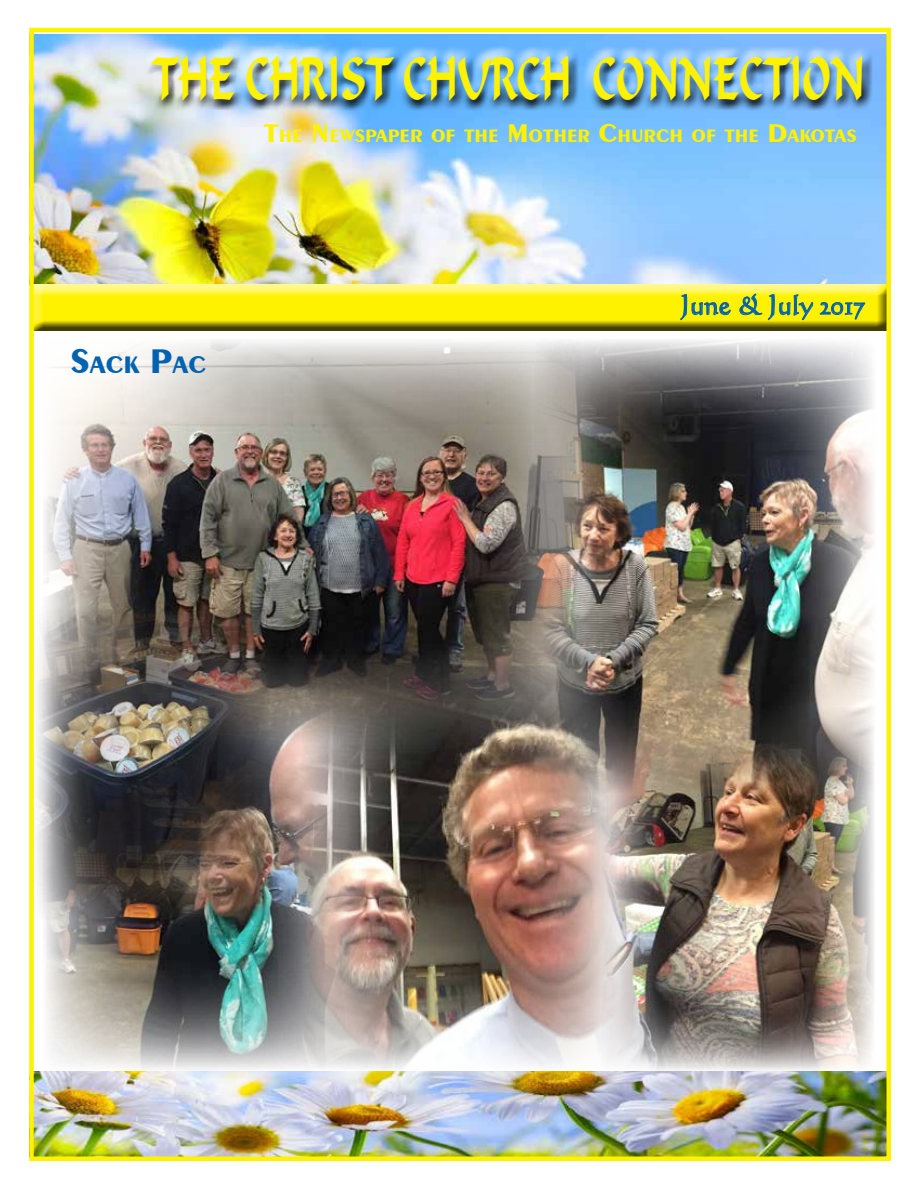
<style>
.page{position:relative;width:918px;height:1188px;background:#fff}
.page>*{position:absolute;margin:0;border:0;box-sizing:border-box;transform-origin:0 0}
.t1{font:58.5px "Formal Script 421 BT";color:#fff200;scale:.67 1}
.t2{font:27px "Calligraphic 421 BT Roman B";color:#0062b1}
.t3{font:700 25.2px "Exotic 350 BT";color:#0062b1}
.t4{font:700 18.9px "Exotic 350 BT";color:#fff200}
.s1{font-size:27px}
.s2{font-size:36px}
</style>
<div class="page">
<img style="left:34px;top:34px;width:852px;height:250px">
<div style="left:141px;top:45px;width:731px;height:63px;background:#fff;opacity:.75"></div>
<div style="left:143px;top:49px;width:730px;height:62px;background:#000;opacity:.75"></div>
<div style="left:32px;top:285px;width:856px;height:48px;background:#000;opacity:.75"></div>
<img style="left:34px;top:1071px;width:852px;height:85px">
<img style="left:617px;top:793px;width:257px;height:278px">
<img style="left:44px;top:743px;width:257px;height:327px">
<img style="left:581px;top:340px;width:293px;height:453px">
<img style="left:44px;top:340px;width:537px;height:403px">
<img style="left:36px;top:607px;width:234px;height:315px">
<img style="left:301px;top:649px;width:316px;height:420px">
<div style="left:29px;top:28px;width:862px;height:1133px;border:4px solid #fff200"></div>
<svg style="left:680px;top:294px;width:51px;height:26px"></svg>
<svg style="left:739px;top:280px;width:127px;height:40px;background:#d7de4a"></svg>
<h1 class="t1" style="left:152px;top:45px;width:1066px">THE CHRIST CHURCH CONNECTION</h1>
<p class="t4" style="left:264px;top:124px;width:594px"><span class="s1">T</span>HE <span class="s1">N</span>EWSPAPER OF THE <span class="s1">M</span>OTHER <span class="s1">C</span>HURCH OF THE <span class="s1">D</span>AKOTAS</p>
<h3 class="t3" style="left:70px;top:349px;width:136px"><span class="s2">S</span>ACK <span class="s2">P</span>AC</h3>
<h2 class="t2" style="left:680px;top:287px;width:186px">June &amp; July 2017</h2>
</div>
